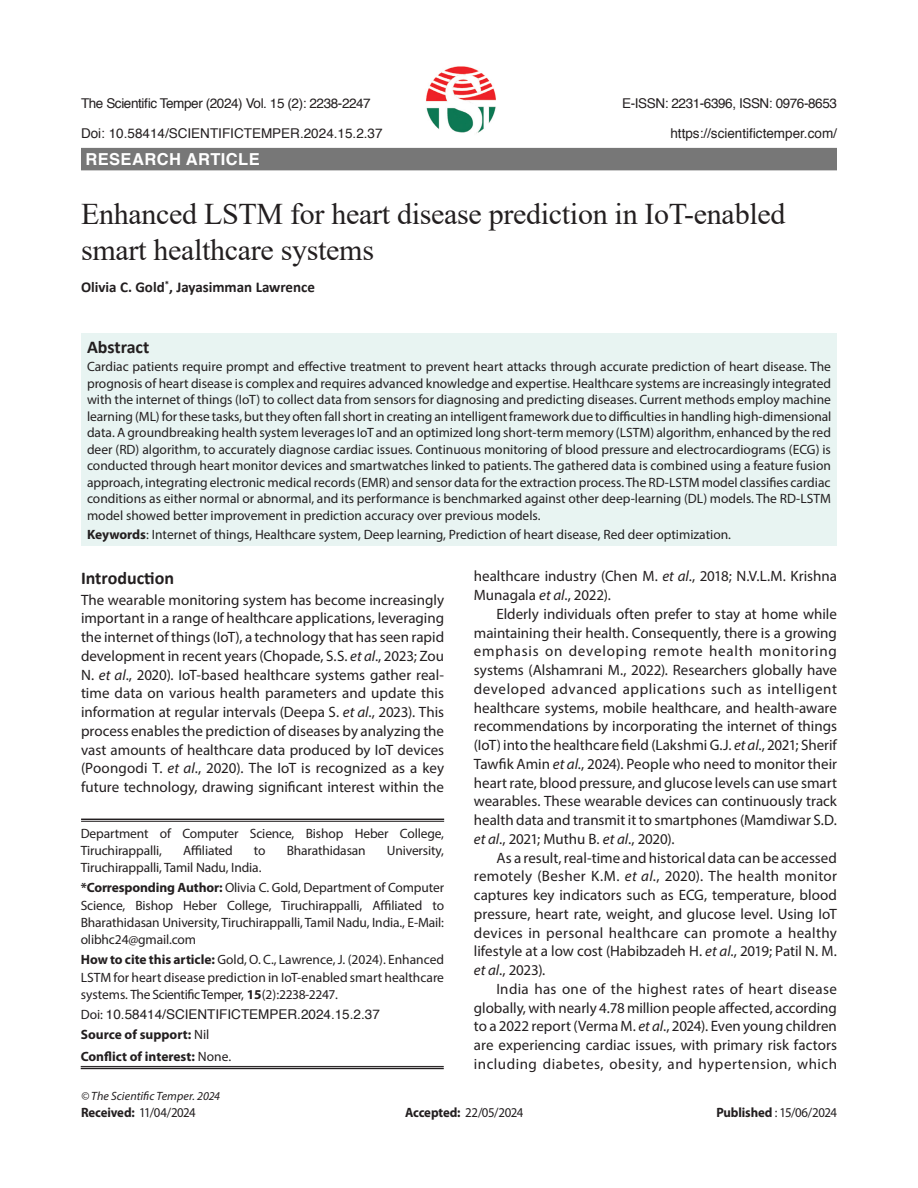
<style>
.page{position:relative;width:918px;height:1188px;background:#fff}
.page>*{position:absolute;margin:0;border:0;box-sizing:border-box;transform-origin:0 0}
.article_head{font:30px/36px "Times New Roman";letter-spacing:-.01em;color:#231f20}
.Sub-Head-1{font:700 18px "Calibri";color:#231f20}
.Subject{font:700 16.5px "Helvetica";letter-spacing:.025em;color:#fff}
.text{font:15px/18.8px "Myriad Pro";letter-spacing:.005em;color:#231f20;text-align:justify}
.Body_flush{font:15px/18.8px "Myriad Pro";color:#231f20;text-align:justify}
.author{font:700 15px "Calibri";color:#231f20}
.Abstract{font:13.5px/16.5px "Myriad Pro";color:#231f20;text-align:justify}
.affiliation{font:13.5px/17.2px "Myriad Pro";letter-spacing:-.01em;color:#231f20;text-align:justify}
.Running_Head{font:13.5px "Helvetica";letter-spacing:-.03em;color:#231f20}
.Running_Head-2{font:13.5px "Helvetica";color:#231f20}
.ref{font:13.5px "Myriad Pro";letter-spacing:-.04em;color:#231f20;scale:.95 1}
.affiliation-2{font:700 13.5px "Myriad Pro";color:#231f20}
.affiliation-3{font:13.5px "Helvetica";color:#231f20}
.Bottom_1st_page{font:italic 12px "Myriad Pro";letter-spacing:.005em;color:#231f20}
.s1{font-weight:700}
.s2{font-style:italic}
.s3{font-family:"Myriad Pro"}
.s4{font-weight:400}
</style>
<div class="page">
<div style="left:81px;top:333px;width:756px;height:212px;background:#e8f4f2"></div>
<div style="left:81px;top:148px;width:756px;height:22px;background:#777"></div>
<hr style="left:81px;top:819px;width:363px;height:1px;background:#231f20">
<hr style="left:81px;top:821px;width:363px;height:1px;background:#231f20">
<hr style="left:81px;top:1066px;width:363px;height:1px;background:#231f20">
<hr style="left:81px;top:1068px;width:363px;height:1px;background:#231f20">
<img style="left:426px;top:66px;width:70px;height:68px">
<p class="Running_Head" style="left:81px;top:92px;width:291px">The Scientific Temper (2024) Vol. 15 (2): 2238-2247</p>
<p class="Running_Head" style="left:622px;top:92px;width:216px">E-ISSN: 2231-6396, ISSN: 0976-8653</p>
<p class="Running_Head-2" style="left:81px;top:122px;width:303px">Doi: 10.58414/SCIENTIFICTEMPER.2024.15.2.37</p>
<p class="Running_Head-2" style="left:670px;top:122px;width:168px">https://scientifictemper.com/</p>
<p class="Subject" style="left:86px;top:146px;width:176px">RESEARCH ARTICLE</p>
<p class="article_head" style="left:81px;top:195px;width:706px">Enhanced LSTM for heart disease prediction in IoT-enabled smart healthcare systems</p>
<p class="author" style="left:81px;top:276px;width:236px">Olivia C. Gold<sup>*</sup>, Jayasimman Lawrence</p>
<p class="Sub-Head-1" style="left:87px;top:334px;width:64px">Abstract</p>
<p class="Abstract" style="left:87px;top:358px;width:746px">Cardiac patients require prompt and effective treatment to prevent heart attacks through accurate prediction of heart disease. The prognosis of heart disease is complex and requires advanced knowledge and expertise. Healthcare systems are increasingly integrated with the internet of things (IoT) to collect data from sensors for diagnosing and predicting diseases. Current methods employ machine learning (ML) for these tasks, but they often fall short in creating an intelligent framework due to difficulties in handling high-dimensional data. A groundbreaking health system leverages IoT and an optimized long short-term memory (LSTM) algorithm, enhanced by the red deer (RD) algorithm, to accurately diagnose cardiac issues. Continuous monitoring of blood pressure and electrocardiograms (ECG) is conducted through heart monitor devices and smartwatches linked to patients. The gathered data is combined using a feature fusion approach, integrating electronic medical records (EMR) and sensor data for the extraction process. The RD-LSTM model classifies cardiac conditions as either normal or abnormal, and its performance is benchmarked against other deep-learning (DL) models. The RD-LSTM model showed better improvement in prediction accuracy over previous models.</p>
<p class="Abstract" style="left:87px;top:526px;width:646px"><span class="s1">Keywords</span>: Internet of things, Healthcare system, Deep learning, Prediction of heart disease, Red deer optimization.</p>
<p class="Sub-Head-1" style="left:81px;top:565px;width:95px">Introduction</p>
<p class="Body_flush" style="left:81px;top:590px;width:365px">The wearable monitoring system has become increasingly important in a range of healthcare applications, leveraging the internet of things (IoT), a technology that has seen rapid development in recent years (Chopade, S.S. <span class="s2">et al</span>., 2023; Zou N. <span class="s2">et al</span>., 2020). IoT-based healthcare systems gather real&shy;time data on various health parameters and update this information at regular intervals (Deepa S. <span class="s2">et al</span>., 2023). This process enables the prediction of diseases by analyzing the vast amounts of healthcare data produced by IoT devices (Poongodi T. <span class="s2">et al</span>., 2020). The IoT is recognized as a key future technology, drawing significant interest within the</p>
<p class="affiliation" style="left:81px;top:824px;width:365px">Department of Computer Science, Bishop Heber College,<br>Tiruchirappalli,</p>
<p class="affiliation" style="left:183px;top:842px;width:51px">Affiliated</p>
<p class="affiliation" style="left:254px;top:842px;width:13px">to</p>
<p class="affiliation" style="left:287px;top:842px;width:81px">Bharathidasan</p>
<p class="affiliation" style="left:387px;top:842px;width:59px">University,</p>
<p class="affiliation" style="left:81px;top:859px;width:182px">Tiruchirappalli, Tamil Nadu, India.</p>
<p class="affiliation" style="left:81px;top:879px;width:365px"><span class="s1">*Corresponding Author:</span> Olivia C. Gold, Department of Computer Science, Bishop Heber College, Tiruchirappalli, Affiliated to Bharathidasan University, Tiruchirappalli, Tamil Nadu, India., E-Mail: olibhc24@gmail.com</p>
<p class="affiliation" style="left:81px;top:951px;width:365px"><span class="s1">How to cite this article:</span> Gold, O. C., Lawrence, J. (2024). Enhanced LSTM for heart disease prediction in IoT-enabled smart healthcare systems. The Scientific Temper, <span class="s1">15</span>(2):2238-2247.</p>
<p class="affiliation-3" style="left:81px;top:1004px;width:301px"><span class="s3">Doi:</span> 10.58414/SCIENTIFICTEMPER.2024.15.2.37</p>
<p class="affiliation-2" style="left:81px;top:1027px;width:130px">Source of support: <span class="s4">Nil</span></p>
<p class="affiliation-2" style="left:81px;top:1049px;width:152px">Conflict of interest: <span class="s4">None.</span></p>
<p class="Body_flush" style="left:474px;top:567px;width:365px">healthcare industry (Chen M. <span class="s2">et al</span>., 2018; N.V.L.M. Krishna<br>Munagala <span class="s2">et al</span>., 2022).</p>
<p class="text" style="left:474px;top:604px;width:365px;text-indent:22px">Elderly individuals often prefer to stay at home while maintaining their health. Consequently, there is a growing emphasis on developing remote health monitoring systems (Alshamrani M., 2022). Researchers globally have developed advanced applications such as intelligent healthcare systems, mobile healthcare, and health-aware recommendations by incorporating the internet of things (IoT) into the healthcare field (Lakshmi G.J. <span class="s2">et al</span>., 2021; Sherif Tawfik Amin <span class="s2">et al</span>., 2024). People who need to monitor their heart rate, blood pressure, and glucose levels can use smart wearables. These wearable devices can continuously track health data and transmit it to smartphones (Mamdiwar S.D. <span class="s2">et al</span>., 2021; Muthu B. <span class="s2">et al</span>., 2020).</p>
<p class="text" style="left:474px;top:848px;width:365px;text-indent:22px">As a result, real-time and historical data can be accessed remotely (Besher K.M. <span class="s2">et al</span>., 2020). The health monitor captures key indicators such as ECG, temperature, blood pressure, heart rate, weight, and glucose level. Using IoT devices in personal healthcare can promote a healthy lifestyle at a low cost (Habibzadeh H. <span class="s2">et al</span>., 2019; Patil N. M. <span class="s2">et al</span>., 2023).</p>
<p class="text" style="left:474px;top:979px;width:365px;text-indent:22px">India has one of the highest rates of heart disease globally, with nearly 4.78 million people affected, according to a 2022 report (Verma M. <span class="s2">et al</span>., 2024). Even young children are experiencing cardiac issues, with primary risk factors including diabetes, obesity, and hypertension, which</p>
<p class="Bottom_1st_page" style="left:81px;top:1089px;width:141px">© The Scientific Temper. 2024</p>
<p class="ref" style="left:81px;top:1104px;width:122px"><span class="s1">Received:</span> 11/04/2024</p>
<p class="ref" style="left:405px;top:1104px;width:126px"><span class="s1">Accepted:</span> 22/05/2024</p>
<p class="ref" style="left:716px;top:1104px;width:128px"><span class="s1">Published</span> : 15/06/2024</p>
</div>
